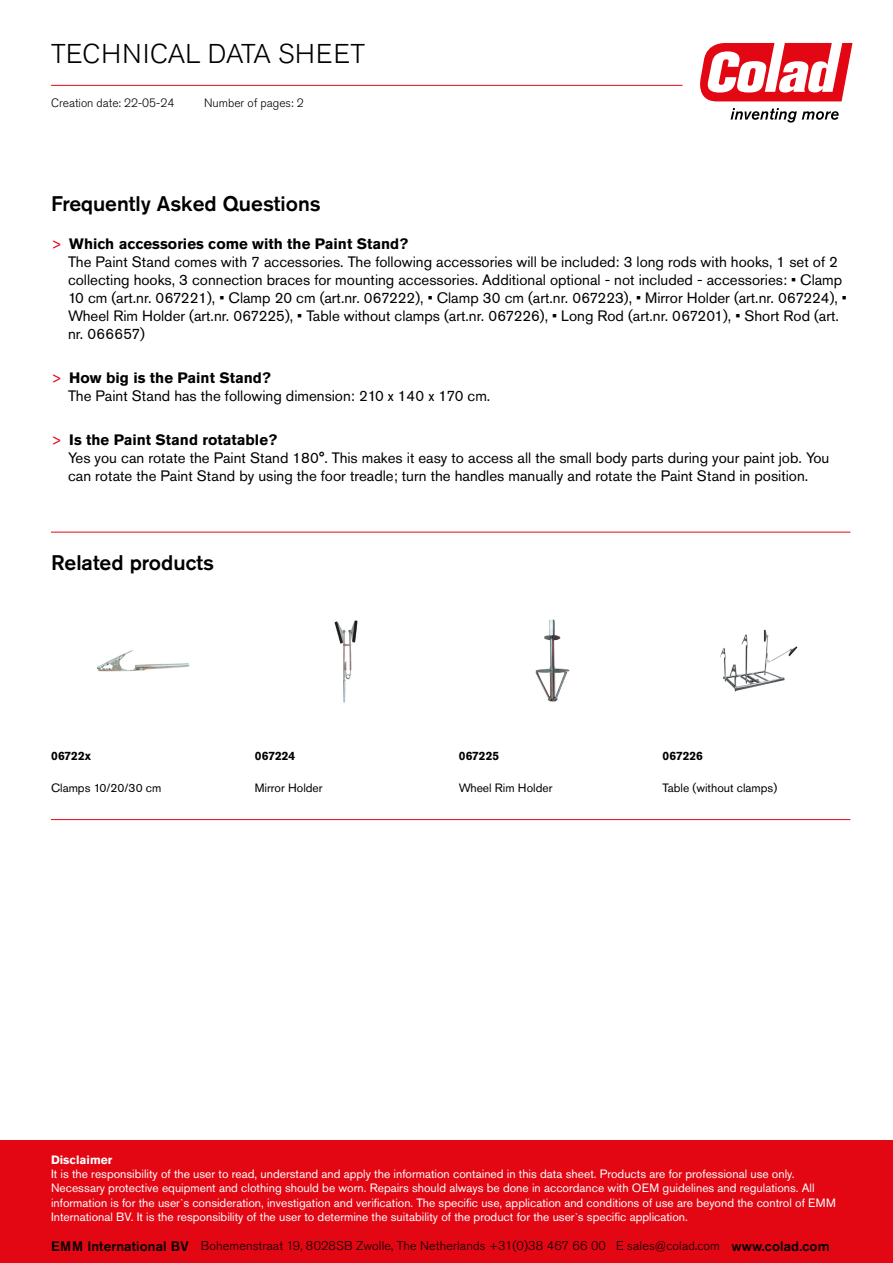
<style>
.page{position:relative;width:893px;height:1263px;background:#fff}
.page>*{position:absolute;margin:0;border:0;box-sizing:border-box;transform-origin:0 0}
.t1{font:300 27px "Akzidenz Grotesk Pro";letter-spacing:.01em;color:#000}
.t2{font:500 21px "Akzidenz Grotesk Pro";color:#000}
.t3{font:15px/18px "Akzidenz Grotesk Pro";color:#000}
.t4{font:300 12.6px "Akzidenz Grotesk Pro";letter-spacing:.01em;color:#000}
.t5{font:12px/14.4px "Akzidenz Grotesk Pro";color:#fff}
.t6{font:12px "Akzidenz Grotesk Pro";color:#000}
.t7{font:300 12px "Akzidenz Grotesk Pro";color:#000}
.t8{font:700 12px "Akzidenz Grotesk Pro";color:#000}
.t9{font:700 12px "Akzidenz Grotesk Pro";color:#fff}
.s1{color:#e30613}
.s2{font-weight:700}
.s3{font-weight:500;font-size:13.65px}
</style>
<div class="page">
<svg style="left:700px;top:43px;width:152px;height:58px"></svg>
<svg style="left:731px;top:108px;width:108px;height:15px"></svg>
<hr style="left:51px;top:85px;width:631px;height:1px;background:#e30613">
<hr style="left:51px;top:532px;width:799px;height:1px;background:#e30613">
<img style="left:96px;top:650px;width:94px;height:22px">
<img style="left:334px;top:620px;width:24px;height:83px">
<img style="left:535px;top:619px;width:35px;height:83px">
<img style="left:720px;top:629px;width:78px;height:63px">
<hr style="left:51px;top:819px;width:799px;height:1px;background:#e30613">
<div style="left:0;top:1141px;width:893px;height:122px;background:#e30613"></div>
<h1 class="t1" style="left:51px;top:36px;width:316px">TECHNICAL DATA SHEET</h1>
<p class="t7" style="left:204px;top:95px;width:101px">Number of pages: 2</p>
<p class="t7" style="left:51px;top:95px;width:125px">Creation date: 22-05-24</p>
<h2 class="t2" style="left:51px;top:190px;width:271px">Frequently Asked Questions</h2>
<p class="t3" style="left:68px;top:234px;width:780px;text-indent:-17px"><span class="s1">&gt;</span> <span class="s2">Which accessories come with the Paint Stand?<br></span>The Paint Stand comes with 7 accessories. The following accessories will be included: 3 long rods with hooks, 1 set of 2 collecting hooks, 3 connection braces for mounting accessories. Additional optional - not included - accessories: • Clamp 10 cm (art.nr. 067221), • Clamp 20 cm (art.nr. 067222), • Clamp 30 cm (art.nr. 067223), • Mirror Holder (art.nr. 067224), • Wheel Rim Holder (art.nr. 067225), • Table without clamps (art.nr. 067226), • Long Rod (art.nr. 067201), • Short Rod (art. nr. 066657)</p>
<p class="t3" style="left:68px;top:368px;width:424px;text-indent:-17px"><span class="s1">&gt;</span> <span class="s2">How big is the Paint Stand?<br></span>The Paint Stand has the following dimension: 210 x 140 x 170 cm.</p>
<p class="t3" style="left:68px;top:430px;width:763px;text-indent:-17px"><span class="s1">&gt;</span> <span class="s2">Is the Paint Stand rotatable?<br></span>Yes you can rotate the Paint Stand 180°. This makes it easy to access all the small body parts during your paint job. You can rotate the Paint Stand by using the foor treadle; turn the handles manually and rotate the Paint Stand in position.</p>
<h2 class="t2" style="left:51px;top:549px;width:165px">Related products</h2>
<p class="t8" style="left:51px;top:748px;width:41px">06722x</p>
<p class="t8" style="left:255px;top:748px;width:42px">067224</p>
<p class="t8" style="left:459px;top:748px;width:42px">067225</p>
<p class="t8" style="left:663px;top:748px;width:42px">067226</p>
<p class="t6" style="left:51px;top:780px;width:112px">Clamps 10/20/30 cm</p>
<p class="t6" style="left:255px;top:780px;width:69px">Mirror Holder</p>
<p class="t6" style="left:459px;top:780px;width:95px">Wheel Rim Holder</p>
<p class="t6" style="left:663px;top:780px;width:116px">Table (without clamps)</p>
<p class="t9" style="left:51px;top:1152px;width:63px">Disclaimer</p>
<p class="t5" style="left:51px;top:1166px;width:786px">It is the responsibility of the user to read, understand and apply the information contained in this data sheet. Products are for professional use only.<br>Necessary protective equipment and clothing should be worn. Repairs should always be done in accordance with OEM guidelines and regulations. All information is for the user`s consideration, investigation and verification. The specific use, application and conditions of use are beyond the control of EMM International BV. It is the responsibility of the user to determine the suitability of the product for the user`s specific application.</p>
<p class="t4" style="left:51px;top:1238px;width:780px"><span class="s3">EMM International BV</span> Bohemenstraat 19, 8028SB Zwolle, The Netherlands +31(0)38 467 66 00 E sales@colad.com <span class="s3">www.colad.com</span></p>
</div>
